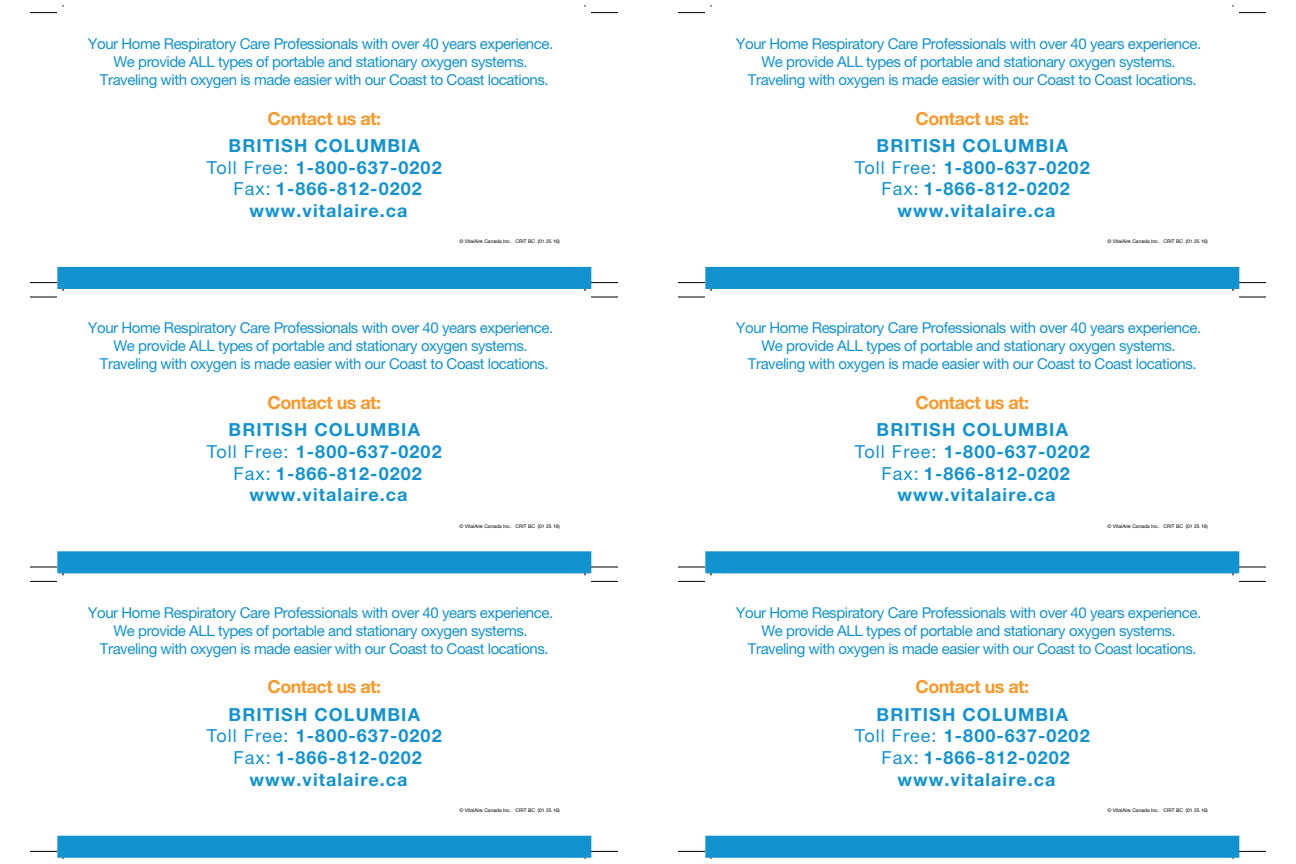
<style>
.page{position:relative;width:1296px;height:864px;background:#fff}
.page>*{position:absolute;margin:0;border:0;box-sizing:border-box;transform-origin:0 0}
.t1{font:700 18px/21.6px "Helvetica Neue";letter-spacing:.06em;color:#1293d0;text-align:center}
.t2{font:15px/18px "Helvetica Neue";letter-spacing:-.03em;color:#1293d0;text-align:center}
.t3{font:5px "Helvetica Neue";color:#000}
.s1{color:#f89829}
.s2{font-weight:400}
</style>
<div class="page">
<div style="left:57px;top:267px;width:534px;height:22px;background:#1293d0"></div>
<svg style="left:30px;top:282px;width:27px;height:1px"></svg>
<svg style="left:591px;top:282px;width:27px;height:1px"></svg>
<svg style="left:30px;top:5px;width:34px;height:8px"></svg>
<svg style="left:584px;top:5px;width:34px;height:8px"></svg>
<div style="left:57px;top:551px;width:534px;height:22px;background:#1293d0"></div>
<svg style="left:30px;top:297px;width:27px;height:1px"></svg>
<svg style="left:591px;top:297px;width:27px;height:1px"></svg>
<div style="left:57px;top:836px;width:534px;height:22px;background:#1293d0"></div>
<svg style="left:30px;top:581px;width:27px;height:1px"></svg>
<svg style="left:591px;top:581px;width:27px;height:1px"></svg>
<svg style="left:30px;top:567px;width:34px;height:8px"></svg>
<svg style="left:30px;top:851px;width:34px;height:8px"></svg>
<svg style="left:584px;top:567px;width:34px;height:8px"></svg>
<svg style="left:584px;top:851px;width:34px;height:8px"></svg>
<div style="left:705px;top:267px;width:534px;height:22px;background:#1293d0"></div>
<svg style="left:678px;top:282px;width:27px;height:1px"></svg>
<svg style="left:1239px;top:282px;width:27px;height:1px"></svg>
<svg style="left:678px;top:5px;width:34px;height:8px"></svg>
<svg style="left:1232px;top:5px;width:34px;height:8px"></svg>
<div style="left:705px;top:551px;width:534px;height:22px;background:#1293d0"></div>
<svg style="left:678px;top:297px;width:27px;height:1px"></svg>
<svg style="left:1239px;top:297px;width:27px;height:1px"></svg>
<div style="left:705px;top:836px;width:534px;height:22px;background:#1293d0"></div>
<svg style="left:678px;top:581px;width:27px;height:1px"></svg>
<svg style="left:1239px;top:581px;width:27px;height:1px"></svg>
<svg style="left:678px;top:567px;width:34px;height:8px"></svg>
<svg style="left:678px;top:851px;width:34px;height:8px"></svg>
<svg style="left:1232px;top:567px;width:34px;height:8px"></svg>
<svg style="left:1232px;top:851px;width:34px;height:8px"></svg>
<p class="t2" style="left:88px;top:34px;width:467px">Your Home Respiratory Care Professionals with over 40 years experience.<br>We provide ALL types of portable and stationary oxygen systems.<br>Traveling with oxygen is made easier with our Coast to Coast locations.</p>
<p class="t1" style="left:229px;top:104px;width:193px;line-height:27.6px"><span class="s1">Contact us at:<br></span>BRITISH COLUMBIA</p>
<p class="t1" style="left:207px;top:156px;width:236px"><span class="s2">Toll Free:</span> 1-800-637-0202<br><span class="s2">Fax:</span> 1-866-812-0202 www.vitalaire.ca</p>
<p class="t3" style="left:460px;top:238px;width:102px">© VitalAire Canada Inc. CRIT BC (01 25 16)</p>
<p class="t2" style="left:88px;top:319px;width:467px">Your Home Respiratory Care Professionals with over 40 years experience.<br>We provide ALL types of portable and stationary oxygen systems.<br>Traveling with oxygen is made easier with our Coast to Coast locations.</p>
<p class="t1" style="left:229px;top:388px;width:193px;line-height:27.6px"><span class="s1">Contact us at:<br></span>BRITISH COLUMBIA</p>
<p class="t1" style="left:207px;top:440px;width:236px"><span class="s2">Toll Free:</span> 1-800-637-0202<br><span class="s2">Fax:</span> 1-866-812-0202 www.vitalaire.ca</p>
<p class="t3" style="left:460px;top:523px;width:102px">© VitalAire Canada Inc. CRIT BC (01 25 16)</p>
<p class="t2" style="left:88px;top:603px;width:467px">Your Home Respiratory Care Professionals with over 40 years experience.<br>We provide ALL types of portable and stationary oxygen systems.<br>Traveling with oxygen is made easier with our Coast to Coast locations.</p>
<p class="t1" style="left:229px;top:673px;width:193px;line-height:27.6px"><span class="s1">Contact us at:<br></span>BRITISH COLUMBIA</p>
<p class="t1" style="left:207px;top:725px;width:236px"><span class="s2">Toll Free:</span> 1-800-637-0202<br><span class="s2">Fax:</span> 1-866-812-0202 www.vitalaire.ca</p>
<p class="t3" style="left:460px;top:807px;width:102px">© VitalAire Canada Inc. CRIT BC (01 25 16)</p>
<p class="t2" style="left:736px;top:34px;width:467px">Your Home Respiratory Care Professionals with over 40 years experience.<br>We provide ALL types of portable and stationary oxygen systems.<br>Traveling with oxygen is made easier with our Coast to Coast locations.</p>
<p class="t1" style="left:877px;top:104px;width:193px;line-height:27.6px"><span class="s1">Contact us at:<br></span>BRITISH COLUMBIA</p>
<p class="t1" style="left:855px;top:156px;width:236px"><span class="s2">Toll Free:</span> 1-800-637-0202<br><span class="s2">Fax:</span> 1-866-812-0202 www.vitalaire.ca</p>
<p class="t3" style="left:1108px;top:238px;width:102px">© VitalAire Canada Inc. CRIT BC (01 25 16)</p>
<p class="t2" style="left:736px;top:319px;width:467px">Your Home Respiratory Care Professionals with over 40 years experience.<br>We provide ALL types of portable and stationary oxygen systems.<br>Traveling with oxygen is made easier with our Coast to Coast locations.</p>
<p class="t1" style="left:877px;top:388px;width:193px;line-height:27.6px"><span class="s1">Contact us at:<br></span>BRITISH COLUMBIA</p>
<p class="t1" style="left:855px;top:440px;width:236px"><span class="s2">Toll Free:</span> 1-800-637-0202<br><span class="s2">Fax:</span> 1-866-812-0202 www.vitalaire.ca</p>
<p class="t3" style="left:1108px;top:523px;width:102px">© VitalAire Canada Inc. CRIT BC (01 25 16)</p>
<p class="t2" style="left:736px;top:603px;width:467px">Your Home Respiratory Care Professionals with over 40 years experience.<br>We provide ALL types of portable and stationary oxygen systems.<br>Traveling with oxygen is made easier with our Coast to Coast locations.</p>
<p class="t1" style="left:877px;top:673px;width:193px;line-height:27.6px"><span class="s1">Contact us at:<br></span>BRITISH COLUMBIA</p>
<p class="t1" style="left:855px;top:725px;width:236px"><span class="s2">Toll Free:</span> 1-800-637-0202<br><span class="s2">Fax:</span> 1-866-812-0202 www.vitalaire.ca</p>
<p class="t3" style="left:1108px;top:807px;width:102px">© VitalAire Canada Inc. CRIT BC (01 25 16)</p>
</div>
